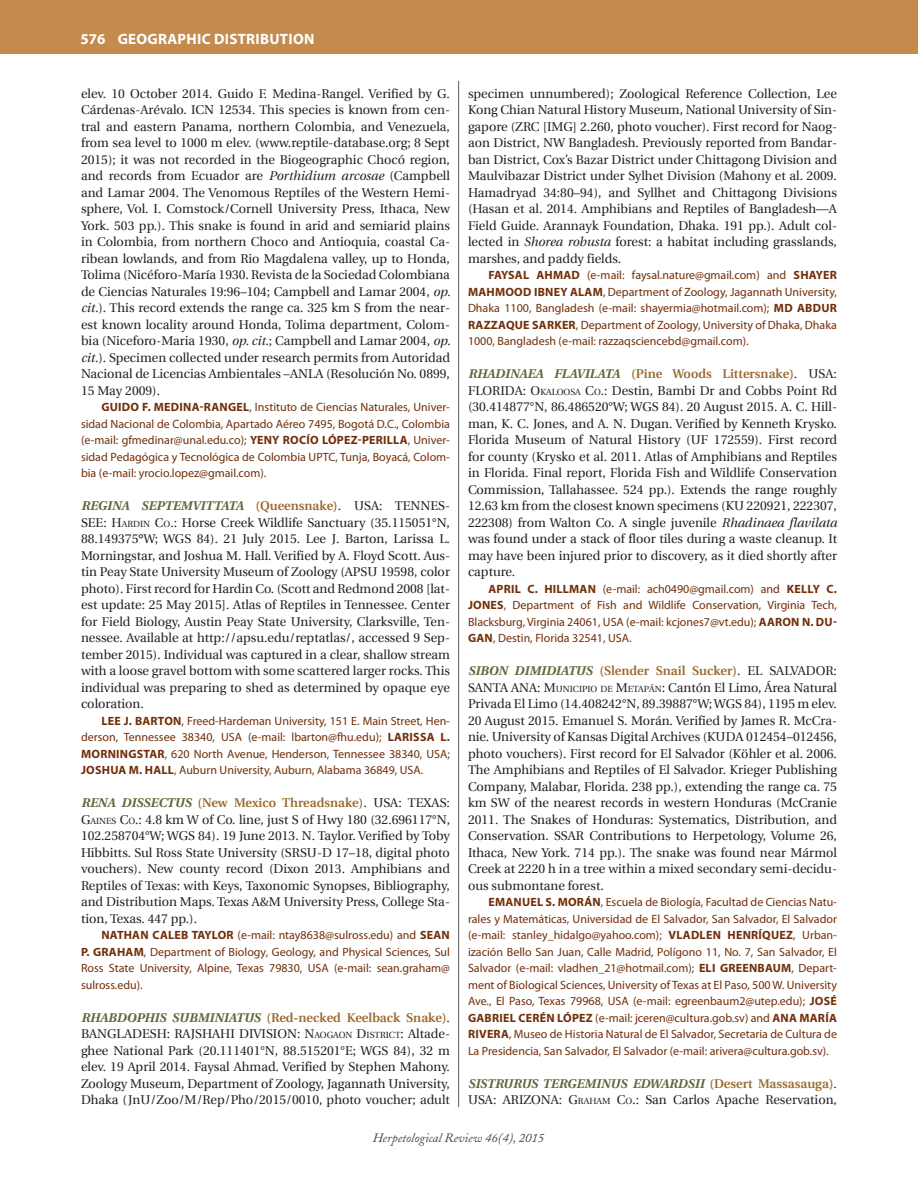
<style>
.page{position:relative;width:918px;height:1188px;background:#fff}
.page>*{position:absolute;margin:0;border:0;box-sizing:border-box;transform-origin:0 0}
.t1{font:700 15px "Myriad Pro";letter-spacing:.02em;color:#fff}
.Geo_Dist_nested_para{font:12.75px/16.5px "Utopia";color:#231f20;text-align:justify}
.t2{font:italic 12.75px "Adobe Caslon";color:#504137}
.Geo_Dist_authors{font:12px/16.5px "Myriad Pro";color:#712e09;text-align:justify}
.s1{font-style:italic}
.s2{font-weight:700}
.s3{font-weight:700;font-style:italic;color:#63673c}
.s4{font-weight:600;color:#9a6a2c}
.s5{font-style:inherit}
.s6{font-size:8.85px}
</style>
<div class="page">
<hr style="left:458px;top:81px;width:1px;height:1026px;background:#5e5e5c">
<div style="left:0;top:0;width:918px;height:54px;background:#c48b4e"></div>
<p class="t1" style="left:80px;top:29px;width:236px">576 GEOGRAPHIC DISTRIBUTION</p>
<p class="Geo_Dist_nested_para" style="left:81px;top:85px;width:371px">elev. 10 October 2014. Guido F. Medina-Rangel. Verified by G.<br>Cárdenas-Arévalo. ICN 12534. This species is known from cen&shy;tral and eastern Panama, northern Colombia, and Venezuela, from sea level to 1000 m elev. (www.reptile-database.org; 8 Sept 2015); it was not recorded in the Biogeographic Chocó region, and records from Ecuador are <span class="s1">Porthidium arcosae</span> (Campbell and Lamar 2004. The Venomous Reptiles of the Western Hemi&shy;sphere, Vol. I. Comstock/Cornell University Press, Ithaca, New York. 503 pp.). This snake is found in arid and semiarid plains in Colombia, from northern Choco and Antioquia, coastal Ca&shy;ribean lowlands, and from Rio Magdalena valley, up to Honda, Tolima (Nicéforo-María 1930. Revista de la Sociedad Colombiana de Ciencias Naturales 19:96–104; Campbell and Lamar 2004, <span class="s1">op. cit.</span>). This record extends the range ca. 325 km S from the near&shy;est known locality around Honda, Tolima department, Colom&shy;bia (Niceforo-Maria 1930, <span class="s1">op. cit.</span>; Campbell and Lamar 2004, <span class="s1">op. cit.</span>). Specimen collected under research permits from Autoridad Nacional de Licencias Ambientales –ANLA (Resolución No. 0899, 15 May 2009).</p>
<p class="Geo_Dist_authors" style="left:81px;top:399px;width:371px;text-indent:20px"><span class="s2">GUIDO F. MEDINA-RANGEL</span>, Instituto de Ciencias Naturales, Univer&shy;sidad Nacional de Colombia, Apartado Aéreo 7495, Bogotá D.C., Colombia (e-mail: gfmedinar@unal.edu.co); <span class="s2">YENY ROCÍO LÓPEZ-PERILLA</span>, Univer&shy;sidad Pedagógica y Tecnológica de Colombia UPTC, Tunja, Boyacá, Colom&shy;bia (e-mail: yrocio.lopez@gmail.com).</p>
<p class="Geo_Dist_nested_para" style="left:81px;top:498px;width:371px"><span class="s3">REGINA SEPTEMVITTATA</span> <span class="s4">(Queensnake)</span>. USA: TENNES-SEE: <span class="s5">H</span><span class="s6">ARDIN</span> <span class="s5">C</span><span class="s6">O</span>.: Horse Creek Wildlife Sanctuary (35.115051°N, 88.149375<span class="s2">°</span>W; WGS 84). 21 July 2015. Lee J. Barton, Larissa L.<br>Morningstar, and Joshua M. Hall. Verified by A. Floyd Scott. Aus&shy;tin Peay State University Museum of Zoology (APSU 19598, color photo). First record for Hardin Co. (Scott and Redmond 2008 [lat&shy;est update: 25 May 2015]. Atlas of Reptiles in Tennessee. Center for Field Biology, Austin Peay State University, Clarksville, Ten&shy;nessee. Available at http://apsu.edu/reptatlas/, accessed 9 Sep&shy;tember 2015). Individual was captured in a clear, shallow stream with a loose gravel bottom with some scattered larger rocks. This individual was preparing to shed as determined by opaque eye coloration.</p>
<p class="Geo_Dist_authors" style="left:81px;top:712px;width:371px;text-indent:20px"><span class="s2">LEE J. BARTON</span>, Freed-Hardeman University, 151 E. Main Street, Hen&shy;derson, Tennessee 38340, USA (e-mail: lbarton@fhu.edu); <span class="s2">LARISSA L.<br>MORNINGSTAR</span>, 620 North Avenue, Henderson, Tennessee 38340, USA; <span class="s2">JOSHUA M. HALL</span>, Auburn University, Auburn, Alabama 36849, USA.</p>
<p class="Geo_Dist_nested_para" style="left:81px;top:795px;width:371px"><span class="s3">RENA DISSECTUS</span> <span class="s4">(New Mexico Threadsnake)</span>. USA: TEXAS:<br><span class="s5">G</span><span class="s6">AINES</span> <span class="s5">C</span><span class="s6">O</span>.: 4.8 km W of Co. line, just S of Hwy 180 (32.696117°N, 102.258704°W; WGS 84). 19 June 2013. N. Taylor. Verified by Toby Hibbitts. Sul Ross State University (SRSU-D 17–18, digital photo vouchers). New county record (Dixon 2013. Amphibians and Reptiles of Texas: with Keys, Taxonomic Synopses, Bibliography, and Distribution Maps. Texas A&amp;M University Press, College Sta&shy;tion, Texas. 447 pp.).</p>
<p class="Geo_Dist_authors" style="left:81px;top:927px;width:371px;text-indent:20px"><span class="s2">NATHAN CALEB TAYLOR</span> (e-mail: ntay8638@sulross.edu) and <span class="s2">SEAN P. GRAHAM</span>, Department of Biology, Geology, and Physical Sciences, Sul Ross State University, Alpine, Texas 79830, USA (e-mail: sean.graham@ sulross.edu).</p>
<p class="Geo_Dist_nested_para" style="left:81px;top:1009px;width:371px"><span class="s3">RHABDOPHIS SUBMINIATUS</span> <span class="s4">(Red-necked Keelback Snake)</span>.<br>BANGLADESH: RAJSHAHI DIVISION: <span class="s5">N</span><span class="s6">AOGAON</span> <span class="s5">D</span><span class="s6">ISTRICT</span>: Altade&shy;ghee National Park (20.111401°N, 88.515201°E; WGS 84), 32 m elev. 19 April 2014. Faysal Ahmad. Verified by Stephen Mahony.<br>Zoology Museum, Department of Zoology, Jagannath University, Dhaka (JnU/Zoo/M/Rep/Pho/2015/0010, photo voucher; adult</p>
<p class="Geo_Dist_nested_para" style="left:468px;top:85px;width:371px">specimen unnumbered); Zoological Reference Collection, Lee Kong Chian Natural History Museum, National University of Sin&shy;gapore (ZRC [IMG] 2.260, photo voucher). First record for Naog&shy;aon District, NW Bangladesh. Previously reported from Bandar&shy;ban District, Cox’s Bazar District under Chittagong Division and Maulvibazar District under Sylhet Division (Mahony et al. 2009.<br>Hamadryad 34:80–94), and Syllhet and Chittagong Divisions (Hasan et al. 2014. Amphibians and Reptiles of Bangladesh—A Field Guide. Arannayk Foundation, Dhaka. 191 pp.). Adult col&shy;lected in <span class="s1">Shorea robusta</span> forest: a habitat including grasslands, marshes, and paddy fields.</p>
<p class="Geo_Dist_authors" style="left:468px;top:267px;width:371px;text-indent:20px"><span class="s2">FAYSAL AHMAD</span> (e-mail: faysal.nature@gmail.com) and <span class="s2">SHAYER MAHMOOD IBNEY ALAM</span>, Department of Zoology, Jagannath University, Dhaka 1100, Bangladesh (e-mail: shayermia@hotmail.com); <span class="s2">MD ABDUR RAZZAQUE SARKER</span>, Department of Zoology, University of Dhaka, Dhaka 1000, Bangladesh (e-mail: razzaqsciencebd@gmail.com).</p>
<p class="Geo_Dist_nested_para" style="left:468px;top:366px;width:371px"><span class="s3">RHADINAEA FLAVILATA</span> <span class="s4">(Pine Woods Littersnake)</span>. USA:<br>FLORIDA: <span class="s5">O</span><span class="s6">KALOOSA</span> <span class="s5">C</span><span class="s6">O</span>.: Destin, Bambi Dr and Cobbs Point Rd (30.414877°N, 86.486520°W; WGS 84). 20 August 2015. A. C. Hill&shy;man, K. C. Jones, and A. N. Dugan. Verified by Kenneth Krysko.<br>Florida Museum of Natural History (UF 172559). First record for county (Krysko et al. 2011. Atlas of Amphibians and Reptiles in Florida. Final report, Florida Fish and Wildlife Conservation Commission, Tallahassee. 524 pp.). Extends the range roughly 12.63 km from the closest known specimens (KU 220921, 222307, 222308) from Walton Co. A single juvenile <span class="s1">Rhadinaea flavilata </span>was found under a stack of floor tiles during a waste cleanup. It may have been injured prior to discovery, as it died shortly after capture.</p>
<p class="Geo_Dist_authors" style="left:468px;top:580px;width:371px;text-indent:20px"><span class="s2">APRIL C. HILLMAN</span> (e-mail: ach0490@gmail.com) and <span class="s2">KELLY C.<br>JONES</span>, Department of Fish and Wildlife Conservation, Virginia Tech, Blacksburg, Virginia 24061, USA (e-mail: kcjones7@vt.edu); <span class="s2">AARON N. DU-GAN</span>, Destin, Florida 32541, USA.</p>
<p class="Geo_Dist_nested_para" style="left:468px;top:663px;width:371px"><span class="s3">SIBON DIMIDIATUS</span> <span class="s4">(Slender Snail Sucker)</span>. EL SALVADOR:<br>SANTA ANA: <span class="s5">M</span><span class="s6">UNICIPIO DE</span> <span class="s5">M</span><span class="s6">ETAPÁN</span>: Cantón El Limo, Área Natural Privada El Limo (14.408242°N, 89.39887°W; WGS 84), 1195 m elev.<br>20 August 2015. Emanuel S. Morán. Verified by James R. McCra&shy;nie. University of Kansas Digital Archives (KUDA 012454–012456, photo vouchers). First record for El Salvador (Köhler et al. 2006.<br>The Amphibians and Reptiles of El Salvador. Krieger Publishing Company, Malabar, Florida. 238 pp.), extending the range ca. 75 km SW of the nearest records in western Honduras (McCranie 2011. The Snakes of Honduras: Systematics, Distribution, and Conservation. SSAR Contributions to Herpetology, Volume 26, Ithaca, New York. 714 pp.). The snake was found near Mármol Creek at 2220 h in a tree within a mixed secondary semi-decidu&shy;ous submontane forest.</p>
<p class="Geo_Dist_authors" style="left:468px;top:894px;width:371px;text-indent:20px"><span class="s2">EMANUEL S. MORÁN</span>, Escuela de Biología, Facultad de Ciencias Natu&shy;rales y Matemáticas, Universidad de El Salvador, San Salvador, El Salvador (e-mail: stanley_hidalgo@yahoo.com); <span class="s2">VLADLEN HENRÍQUEZ</span>, Urban&shy;ización Bello San Juan, Calle Madrid, Polígono 11, No. 7, San Salvador, El Salvador (e-mail: vladhen_21@hotmail.com); <span class="s2">ELI GREENBAUM</span>, Depart&shy;ment of Biological Sciences, University of Texas at El Paso, 500 W. University Ave., El Paso, Texas 79968, USA (e-mail: egreenbaum2@utep.edu); <span class="s2">JOSÉ GABRIEL CERÉN LÓPEZ</span> (e-mail: jceren@cultura.gob.sv) and <span class="s2">ANA MARÍA RIVERA</span>, Museo de Historia Natural de El Salvador, Secretaria de Cultura de La Presidencia, San Salvador, El Salvador (e-mail: arivera@cultura.gob.sv).</p>
<p class="Geo_Dist_nested_para" style="left:468px;top:1075px;width:371px"><span class="s3">SISTRURUS TERGEMINUS EDWARDSII</span> <span class="s4">(Desert Massasauga)</span>.<br>USA: ARIZONA: <span class="s5">G</span><span class="s6">RAHAM</span> <span class="s5">C</span><span class="s6">O</span>.: San Carlos Apache Reservation,</p>
<p class="t2" style="left:373px;top:1131px;width:173px">Herpetological Review 46(4), 2015</p>
</div>
